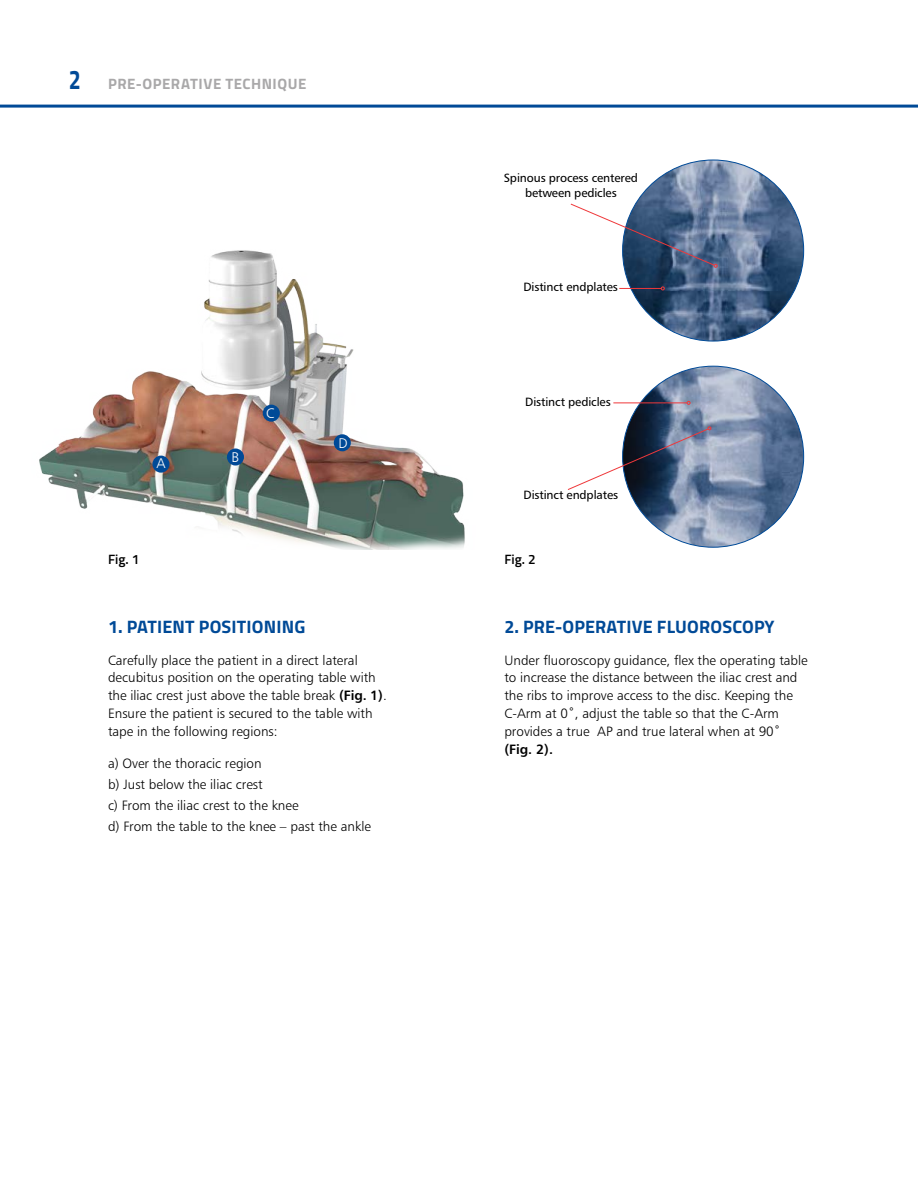
<style>
.page{position:relative;width:918px;height:1188px;background:#fff}
.page>*{position:absolute;margin:0;border:0;box-sizing:border-box;transform-origin:0 0}
.t1{font:700 27px "Titillium";color:#004a97;scale:.8 1}
.t2{font:700 18px "Titillium";letter-spacing:.01em;color:#004a97}
.t3{font:700 15px "Titillium";letter-spacing:.035em;color:#a9a8a9}
.t4{font:13.95px "Humanist 777 BT Light B";color:#fff}
.t5{font:13.5px/18px "Humanist 777 BT Light B";color:#000}
.t6{font:600 13.5px "Titillium";color:#000}
.t7{font:13.5px "Humanist 777 BT Bold B";color:#000}
.t8{font:12px/15px "Humanist 777 BT Roman B";letter-spacing:-.01em;color:#000;text-align:center}
.s1{font-family:"Humanist 777 BT Bold B"}
</style>
<div class="page">
<hr style="left:0;top:105px;width:918px;height:3px;background:#004a97">
<img style="left:39px;top:250px;width:426px;height:300px">
<img style="left:623px;top:160px;width:181px;height:181px;border-radius:91px">
<img style="left:623px;top:366px;width:181px;height:181px;border-radius:91px">
<svg style="left:570px;top:203px;width:148px;height:65px"></svg>
<svg style="left:567px;top:427px;width:144px;height:64px"></svg>
<hr style="left:619px;top:288px;width:42px;height:1px;background:#ef383a">
<svg style="left:661px;top:287px;width:4px;height:3px"></svg>
<hr style="left:613px;top:403px;width:74px;height:1px;background:#ef383a">
<svg style="left:687px;top:401px;width:3px;height:4px"></svg>
<div style="left:152px;top:456px;width:18px;height:17px;background:#004a97;border-radius:50%"></div>
<div style="left:227px;top:448px;width:17px;height:18px;background:#004a97;border-radius:50%"></div>
<div style="left:334px;top:434px;width:17px;height:17px;background:#004a97;border-radius:50%"></div>
<div style="left:263px;top:405px;width:17px;height:17px;background:#004a97;border-radius:50%"></div>
<h1 class="t1" style="left:69px;top:59px;width:17px">2</h1>
<p class="t3" style="left:108px;top:72px;width:200px">PRE-OPERATIVE TECHNIQUE</p>
<p class="t8" style="left:504px;top:170px;width:136px">Spinous process centered between pedicles</p>
<p class="t8" style="left:523px;top:279px;width:96px">Distinct endplates</p>
<p class="t4" style="left:157px;top:455px;width:11px">A</p>
<p class="t4" style="left:232px;top:449px;width:9px">B</p>
<p class="t4" style="left:266px;top:405px;width:10px">C</p>
<p class="t4" style="left:339px;top:434px;width:11px">D</p>
<p class="t8" style="left:525px;top:394px;width:87px">Distinct pedicles</p>
<p class="t8" style="left:524px;top:487px;width:96px">Distinct endplates</p>
<p class="t6" style="left:108px;top:549px;width:33px">Fig. 1</p>
<p class="t6" style="left:504px;top:549px;width:33px">Fig. 2</p>
<h2 class="t2" style="left:108px;top:613px;width:199px">1. PATIENT POSITIONING</h2>
<p class="t5" style="left:108px;top:651px;width:280px">Carefully place the patient in a direct lateral decubitus position on the operating table with the iliac crest just above the table break <span class="s1">(Fig. 1)</span>.<br>Ensure the patient is secured to the table with tape in the following regions:</p>
<p class="t5" style="left:108px;top:753px;width:264px;line-height:21px">a) Over the thoracic region<br>b) Just below the iliac crest<br>c) From the iliac crest to the knee<br>d) From the table to the knee – past the ankle</p>
<h2 class="t2" style="left:504px;top:613px;width:272px">2. PRE-OPERATIVE FLUOROSCOPY</h2>
<p class="t5" style="left:504px;top:651px;width:305px">Under fluoroscopy guidance, flex the operating table to increase the distance between the iliac crest and the ribs to improve access to the disc. Keeping the C-Arm at 0˚, adjust the table so that the C-Arm provides a true AP and true lateral when at 90˚</p>
<p class="t7" style="left:504px;top:741px;width:50px">(Fig. 2).</p>
</div>
